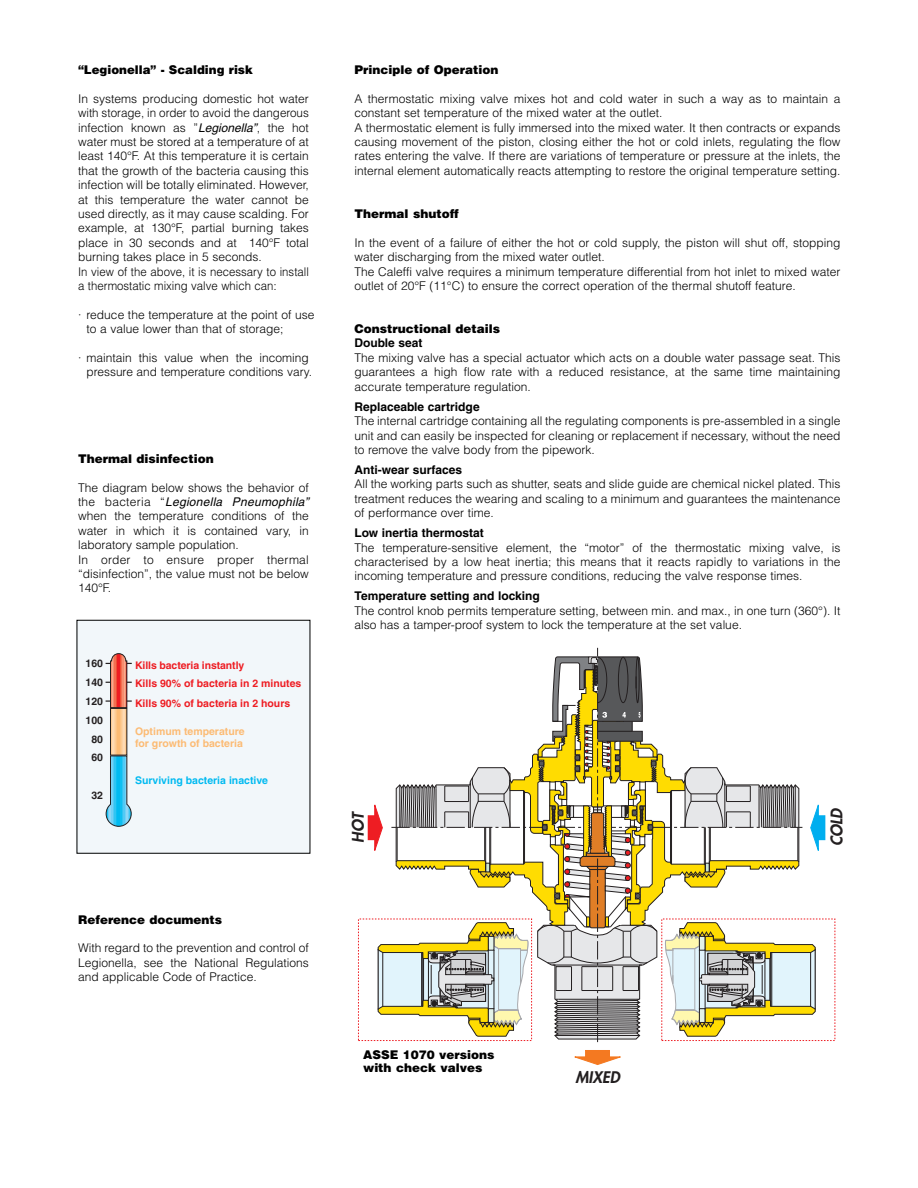
<style>
.page{position:relative;width:918px;height:1188px;background:#fff}
.page>*{position:absolute;margin:0;border:0;box-sizing:border-box;transform-origin:0 0}
.t1{font:italic 800 15.6px "Futura";color:#231f20}
.t2{font:300 12px/14.4px "Helvetica";color:#000}
.t3{font:900 12px/12.9px "Helvetica";color:#000}
.t4{font:700 12px "Helvetica";color:#000}
.t5{font:700 10.5px/18px "Helvetica";color:#ee1d23}
.t6{font:700 10.5px/12.6px "Helvetica";color:#fcbb74}
.t7{font:700 10.5px "Helvetica";color:#00baf1}
.t8{font:700 10.5px "Helvetica";color:#231f20}
.s1{font-weight:400;font-style:italic}
</style>
<div class="page">
<div style="left:77px;top:620px;width:233px;height:233px;background:#f2f7fa"></div>
<hr style="left:112px;top:709px;width:1px;height:46px;background:#fedab3">
<hr style="left:113px;top:709px;width:1px;height:46px;background:#fedab3">
<hr style="left:114px;top:709px;width:1px;height:46px;background:#fdd2a3">
<hr style="left:115px;top:709px;width:1px;height:46px;background:#fdcb93">
<hr style="left:117px;top:709px;width:1px;height:46px;background:#fcc384">
<hr style="left:118px;top:709px;width:1px;height:46px;background:#fcbb74">
<hr style="left:119px;top:709px;width:1px;height:46px;background:#fcbb74">
<hr style="left:120px;top:709px;width:1px;height:46px;background:#fcc384">
<hr style="left:121px;top:709px;width:1px;height:46px;background:#fdcb93">
<hr style="left:122px;top:709px;width:2px;height:46px;background:#fdd2a3">
<hr style="left:124px;top:709px;width:1px;height:46px;background:#fedab3">
<hr style="left:127px;top:709px;width:1px;height:46px;background:#fcbb74">
<div style="left:110px;top:708px;width:17px;height:47px;border:1px solid #231f20"></div>
<svg style="left:106px;top:756px;width:26px;height:71px"></svg>
<svg style="left:106px;top:653px;width:26px;height:55px"></svg>
<div style="left:368px;top:816px;width:7px;height:24px;background:#ee1d23"></div>
<div style="left:586px;top:1050px;width:23px;height:7px;background:#f47921"></div>
<div style="left:585px;top:1050px;width:25px;height:7px;border:1px solid #f47921"></div>
<svg style="left:574px;top:1056px;width:47px;height:9px"></svg>
<div style="left:818px;top:816px;width:7px;height:24px;background:#00aeef"></div>
<svg style="left:374px;top:648px;width:445px;height:394px"></svg>
<hr style="left:699px;top:950px;width:1px;height:59px;background:#231f20">
<div style="left:699px;top:936px;width:6px;height:14px;background:#e3f2e7"></div>
<div style="left:699px;top:936px;width:6px;height:14px;border:1px solid #231f20"></div>
<div style="left:699px;top:1009px;width:6px;height:13px;background:#e3f2e7"></div>
<div style="left:699px;top:1008px;width:6px;height:15px;border:1px solid #231f20"></div>
<p class="t3" style="left:78px;top:63px;width:176px">“Legionella” - Scalding risk</p>
<p class="t2" style="left:78px;top:91px;width:232px">In systems producing domestic hot water with storage, in order to avoid the dangerous infection known as ”<span class="s1">Legionella”</span>, the hot water must be stored at a temperature of at least 140°F. At this temperature it is certain that the growth of the bacteria causing this infection will be totally eliminated. However, at this temperature the water cannot be used directly, as it may cause scalding. For example, at 130°F, partial burning takes place in 30 seconds and at 140°F total burning takes place in 5 seconds.<br>In view of the above, it is necessary to install a thermostatic mixing valve which can:</p>
<p class="t2" style="left:87px;top:307px;width:229px;text-indent:-9px">· reduce the temperature at the point of use to a value lower than that of storage;</p>
<p class="t2" style="left:78px;top:351px;width:236px;text-align:right">· maintain this value when the incoming pressure and temperature conditions vary.</p>
<p class="t3" style="left:78px;top:452px;width:137px">Thermal disinfection</p>
<p class="t2" style="left:78px;top:480px;width:232px">The diagram below shows the behavior of the bacteria “<span class="s1">Legionella Pneumophila” </span>when the temperature conditions of the water in which it is contained vary, in laboratory sample population.<br>In order to ensure proper thermal “disinfection”, the value must not be below 140°F.</p>
<p class="t8" style="left:86px;top:660px;width:19px">160</p>
<p class="t5" style="left:135px;top:658px;width:168px">Kills bacteria instantly<br>Kills 90% of bacteria in 2 minutes</p>
<p class="t5" style="left:135px;top:695px;width:157px">Kills 90% of bacteria in 2 hours</p>
<p class="t6" style="left:135px;top:726px;width:111px">Optimum temperature for growth of bacteria</p>
<p class="t7" style="left:135px;top:776px;width:135px">Surviving bacteria inactive</p>
<p class="t8" style="left:86px;top:679px;width:19px">140</p>
<p class="t8" style="left:86px;top:697px;width:19px">120</p>
<p class="t8" style="left:86px;top:716px;width:19px">100</p>
<p class="t8" style="left:91px;top:735px;width:13px">80</p>
<p class="t8" style="left:91px;top:754px;width:13px">60</p>
<p class="t8" style="left:91px;top:792px;width:13px">32</p>
<p class="t3" style="left:78px;top:913px;width:146px">Reference documents</p>
<p class="t2" style="left:78px;top:941px;width:232px;text-align:justify">With regard to the prevention and control of Legionella, see the National Regulations and applicable Code of Practice.</p>
<p class="t3" style="left:354px;top:63px;width:146px">Principle of Operation</p>
<p class="t2" style="left:354px;top:91px;width:487px">A thermostatic mixing valve mixes hot and cold water in such a way as to maintain a constant set temperature of the mixed water at the outlet.<br>A thermostatic element is fully immersed into the mixed water. It then contracts or expands causing movement of the piston, closing either the hot or cold inlets, regulating the flow rates entering the valve. If there are variations of temperature or pressure at the inlets, the internal element automatically reacts attempting to restore the original temperature setting.</p>
<p class="t3" style="left:354px;top:207px;width:106px">Thermal shutoff</p>
<p class="t2" style="left:354px;top:235px;width:488px">In the event of a failure of either the hot or cold supply, the piston will shut off, stopping water discharging from the mixed water outlet.<br>The Caleffi valve requires a minimum temperature differential from hot inlet to mixed water outlet of 20°F (11°C) to ensure the correct operation of the thermal shutoff feature.</p>
<p class="t3" style="left:354px;top:323px;width:147px">Constructional details</p>
<p class="t4" style="left:354px;top:339px;width:70px">Double seat</p>
<p class="t2" style="left:354px;top:351px;width:487px;text-align:justify">The mixing valve has a special actuator which acts on a double water passage seat. This guarantees a high flow rate with a reduced resistance, at the same time maintaining accurate temperature regulation.</p>
<p class="t4" style="left:354px;top:402px;width:127px">Replaceable cartridge</p>
<p class="t2" style="left:354px;top:414px;width:487px;text-align:justify">The internal cartridge containing all the regulating components is pre-assembled in a single unit and can easily be inspected for cleaning or replacement if necessary, without the need to remove the valve body from the pipework.</p>
<p class="t4" style="left:354px;top:465px;width:109px">Anti-wear surfaces</p>
<p class="t2" style="left:354px;top:477px;width:487px;text-align:justify">All the working parts such as shutter, seats and slide guide are chemical nickel plated. This treatment reduces the wearing and scaling to a minimum and guarantees the maintenance of performance over time.</p>
<p class="t4" style="left:354px;top:529px;width:131px">Low inertia thermostat</p>
<p class="t2" style="left:354px;top:540px;width:487px;text-align:justify">The temperature-sensitive element, the “motor” of the thermostatic mixing valve, is characterised by a low heat inertia; this means that it reacts rapidly to variations in the incoming temperature and pressure conditions, reducing the valve response times.</p>
<p class="t4" style="left:354px;top:592px;width:187px">Temperature setting and locking</p>
<p class="t2" style="left:354px;top:604px;width:487px">The control knob permits temperature setting, between min. and max., in one turn (360°). It also has a tamper-proof system to lock the temperature at the set value.</p>
<h1 class="t1" style="left:351px;top:843px;width:33px;rotate:-90deg">HOT</h1>
<p class="t3" style="left:363px;top:1048px;width:133px">ASSE 1070 versions with check valves</p>
<h1 class="t1" style="left:576px;top:1070px;width:47px">MIXED</h1>
<h1 class="t1" style="left:829px;top:846px;width:41px;rotate:-90deg">COLD</h1>
</div>
